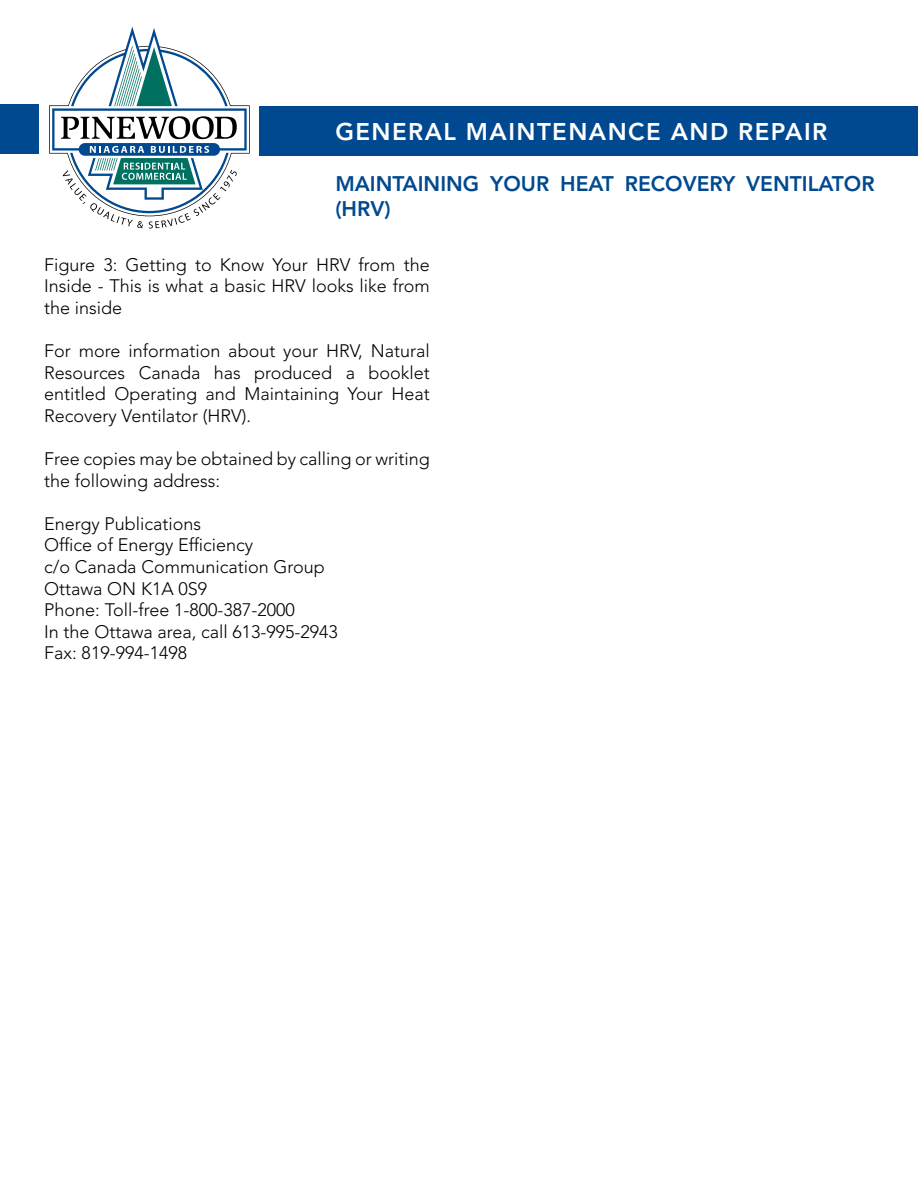
<style>
.page{position:relative;width:918px;height:1188px;background:#fff}
.page>*{position:absolute;margin:0;border:0;box-sizing:border-box;transform-origin:0 0}
.t1{font:800 24px "Avenir LT Std";letter-spacing:.06em;color:#fff}
.t2{font:800 21px/25.2px "Avenir LT Std";color:#004990}
.t3{font:300 18px/21.6px "Avenir LT Std";color:#000;text-align:justify}
</style>
<div class="page">
<svg style="left:49px;top:27px;width:201px;height:202px"></svg>
<div style="left:259px;top:106px;width:659px;height:49px;background:#004990"></div>
<div style="left:0;top:104px;width:39px;height:50px;background:#004990"></div>
<h1 class="t1" style="left:335px;top:117px;width:493px">GENERAL MAINTENANCE AND REPAIR</h1>
<p class="t2" style="left:335px;top:171px;width:541px">MAINTAINING YOUR HEAT RECOVERY VENTILATOR (HRV)</p>
<p class="t3" style="left:44px;top:254px;width:387px">Figure 3: Getting to Know Your HRV from the Inside - This is what a basic HRV looks like from the inside</p>
<p class="t3" style="left:44px;top:340px;width:387px">For more information about your HRV, Natural Resources Canada has produced a booklet entitled Operating and Maintaining Your Heat Recovery Ventilator (HRV).</p>
<p class="t3" style="left:44px;top:448px;width:387px">Free copies may be obtained by calling or writing the following address:</p>
<p class="t3" style="left:44px;top:513px;width:295px;text-align:left">Energy Publications<br>Office of Energy Efficiency<br>c/o Canada Communication Group<br>Ottawa ON K1A 0S9<br>Phone: Toll-free 1-800-387-2000<br>In the Ottawa area, call 613-995-2943<br>Fax: 819-994-1498</p>
</div>
